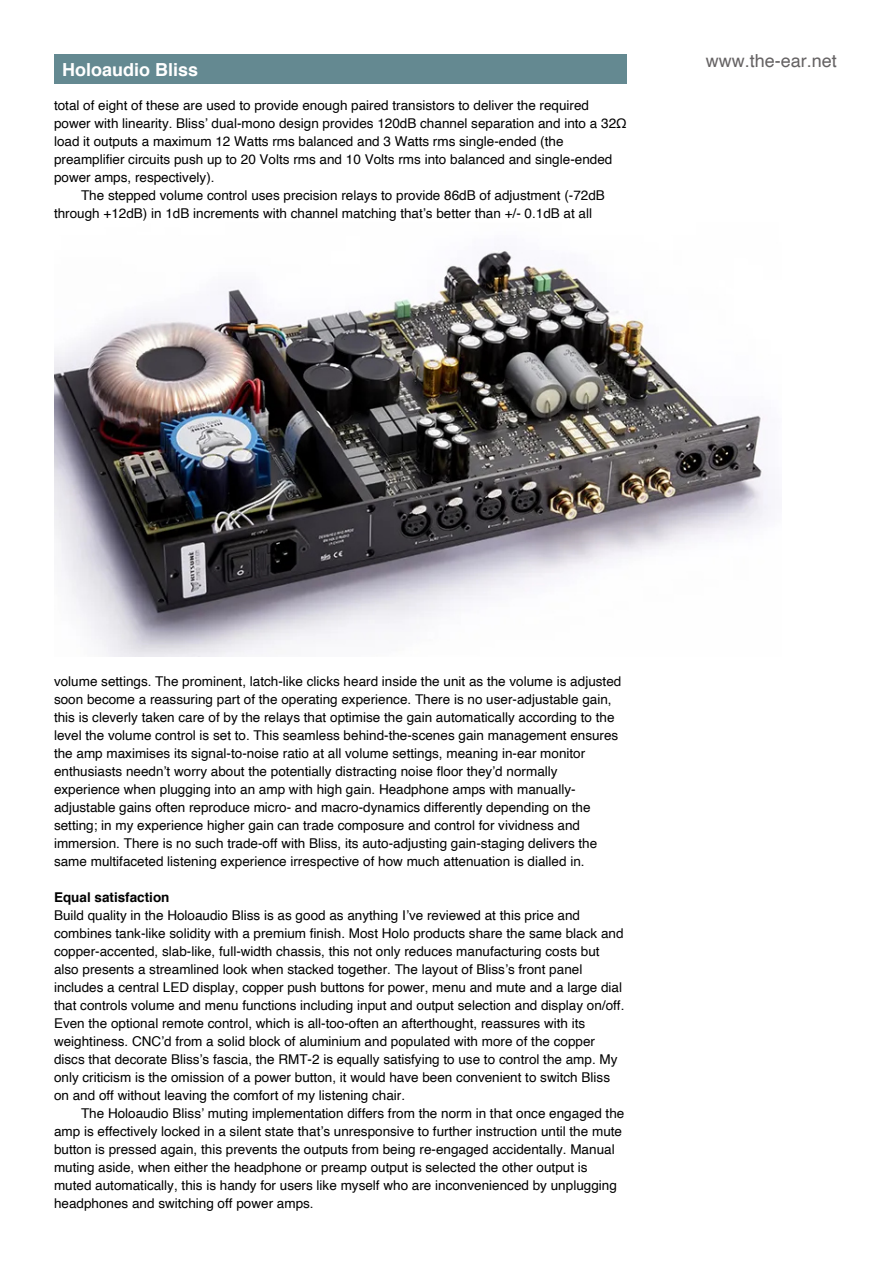
<style>
.page{position:relative;width:893px;height:1263px;background:#fff}
.page>*{position:absolute;margin:0;border:0;box-sizing:border-box;transform-origin:0 0}
.t1{font:18px "Helvetica";color:#656263}
.t2{font:700 18px "Helvetica";color:#fff}
.t3{font:13.5px/18px "Helvetica";color:#000}
.t4{font:700 13.5px "Helvetica";color:#000}
</style>
<div class="page">
<img style="left:54px;top:250px;width:717px;height:406px">
<div style="left:54px;top:54px;width:573px;height:30px;background:#648991"></div>
<h1 class="t2" style="left:62px;top:55px;width:138px">Holoaudio Bliss</h1>
<p class="t3" style="left:54px;top:96px;width:537px">total of eight of these are used to provide enough paired transistors to deliver the required</p>
<p class="t3" style="left:54px;top:114px;width:574px">power with linearity. Bliss’ dual-mono design provides 120dB channel separation and into a 32Ω</p>
<p class="t3" style="left:54px;top:132px;width:511px">load it outputs a maximum 12 Watts rms balanced and 3 Watts rms single-ended (the</p>
<p class="t3" style="left:54px;top:150px;width:560px">preampli昀椀er circuits push up to 20 Volts rms and 10 Volts rms into balanced and single-ended</p>
<p class="t3" style="left:54px;top:168px;width:162px">power amps, respectively).</p>
<p class="t3" style="left:81px;top:186px;width:525px">The stepped volume control uses precision relays to provide 86dB of adjustment (-72dB</p>
<p class="t3" style="left:54px;top:204px;width:540px">through +12dB) in 1dB increments with channel matching that’s better than +/- 0.1dB at all</p>
<h1 class="t1" style="left:706px;top:47px;width:133px">www.the-ear.net</h1>
<p class="t3" style="left:54px;top:672px;width:569px">volume settings. The prominent, latch-like clicks heard inside the unit as the volume is adjusted soon become a reassuring part of the operating experience. There is no user-adjustable gain, this is cleverly taken care of by the relays that optimise the gain automatically according to the level the volume control is set to. This seamless behind-the-scenes gain management ensures the amp maximises its signal-to-noise ratio at all volume settings, meaning in-ear monitor enthusiasts needn’t worry about the potentially distracting noise 昀氀oor they’d normally experience when plugging into an amp with high gain. Headphone amps with manually&shy;adjustable gains often reproduce micro- and macro-dynamics differently depending on the setting; in my experience higher gain can trade composure and control for vividness and immersion. There is no such trade-off with Bliss, its auto-adjusting gain-staging delivers the same multifaceted listening experience irrespective of how much attenuation is dialled in.</p>
<p class="t4" style="left:54px;top:886px;width:117px">Equal satisfaction</p>
<p class="t3" style="left:54px;top:906px;width:572px">Build quality in the Holoaudio Bliss is as good as anything I’ve reviewed at this price and combines tank-like solidity with a premium 昀椀nish. Most Holo products share the same black and copper-accented, slab-like, full-width chassis, this not only reduces manufacturing costs but also presents a streamlined look when stacked together. The layout of Bliss’s front panel includes a central LED display, copper push buttons for power, menu and mute and a large dial that controls volume and menu functions including input and output selection and display on/off.<br>Even the optional remote control, which is all-too-often an afterthought, reassures with its weightiness. CNC’d from a solid block of aluminium and populated with more of the copper discs that decorate Bliss’s fascia, the RMT-2 is equally satisfying to use to control the amp. My only criticism is the omission of a power button, it would have been convenient to switch Bliss on and off without leaving the comfort of my listening chair.</p>
<p class="t3" style="left:54px;top:1104px;width:572px;text-indent:27px">The Holoaudio Bliss’ muting implementation differs from the norm in that once engaged the amp is effectively locked in a silent state that’s unresponsive to further instruction until the mute button is pressed again, this prevents the outputs from being re-engaged accidentally. Manual muting aside, when either the headphone or preamp output is selected the other output is muted automatically, this is handy for users like myself who are inconvenienced by unplugging headphones and switching off power amps.</p>
</div>
